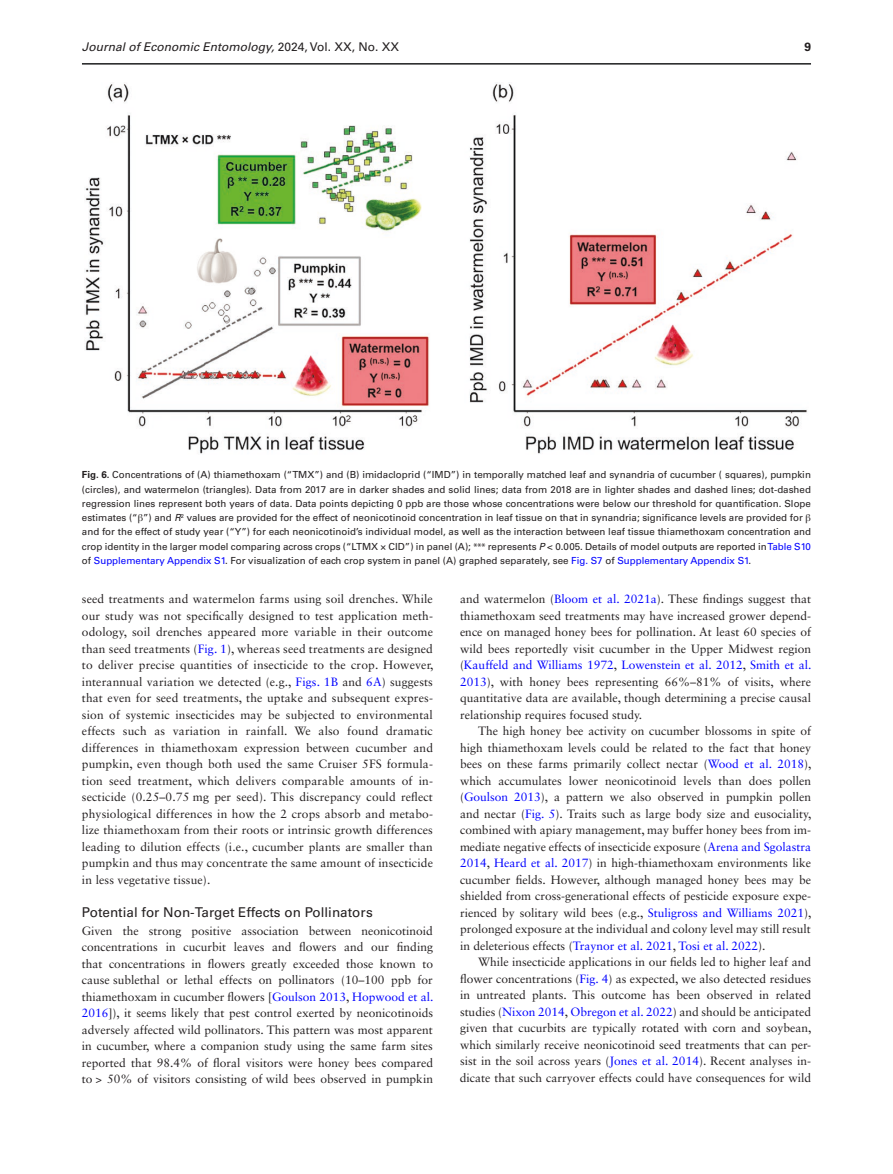
<style>
.page{position:relative;width:893px;height:1174px;background:#fff}
.page>*{position:absolute;margin:0;border:0;box-sizing:border-box;transform-origin:0 0}
.t1{font:13.5px "Univers LT Std";color:#231f20}
.TextInd{font:12px/16.5px "Sabon LT Std";color:#231f20;text-align:justify}
.Text{font:12px/16.5px "Sabon LT Std";color:#231f20;text-align:justify}
.t2{font:italic 12px "Univers LT Std";color:#231f20}
.t3{font:700 12px "Univers LT Std";color:#231f20}
.FigCapt{font:9.75px/14.2px "Univers LT Std";color:#231f20;text-align:justify}
.s1{font-style:normal}
.s2{font-weight:700}
.s3{font-family:"Gandhari Unicode"}
.s4{font-style:italic}
.s5{font-family:"Myriad Pro"}
.s6{color:#00f}
</style>
<div class="page">
<hr style="left:82px;top:63px;width:729px;height:2px;background:#1d1e1f">
<img style="left:85px;top:84px;width:722px;height:370px">
<p class="t2" style="left:82px;top:40px;width:319px">Journal of Economic Entomology, <span class="s1">2024, Vol. XX, No. XX</span></p>
<p class="t3" style="left:804px;top:40px;width:8px">9</p>
<p class="FigCapt" style="left:82px;top:468px;width:731px"><span class="s2">Fig. 6.</span> Concentrations of (A) thiamethoxam (“TMX”) and (B) imidacloprid (“IMD”) in temporally matched leaf and synandria of cucumber ( squares), pumpkin (circles), and watermelon (triangles). Data from 2017 are in darker shades and solid lines; data from 2018 are in lighter shades and dashed lines; dot-dashed regression lines represent both years of data. Data points depicting 0 ppb are those whose concentrations were below our threshold for quantification. Slope estimates (“<span class="s3">β</span>”) and <span class="s4">R</span><sup>2</sup> values are provided for the effect of neonicotinoid concentration in leaf tissue on that in synandria; significance levels are provided for <span class="s3">β </span>and for the effect of study year (“Y”) for each neonicotinoid’s individual model, as well as the interaction between leaf tissue thiamethoxam concentration and crop identity in the larger model comparing across crops (“LTMX × CID”) in panel (A); <span class="s5">***</span> represents <span class="s4">P</span> &lt; 0.005. Details of model outputs are reported in <span class="s6">Table S10 </span>of <span class="s6">Supplementary Appendix S1</span>. For visualization of each crop system in panel (A) graphed separately, see <span class="s6">Fig. S7</span> of <span class="s6">Supplementary Appendix S1</span>.</p>
<p class="TextInd" style="left:82px;top:590px;width:353px">seed treatments and watermelon farms using soil drenches. While our study was not specifically designed to test application meth&shy;odology, soil drenches appeared more variable in their outcome than seed treatments (<span class="s6">Fig. 1</span>), whereas seed treatments are designed to deliver precise quantities of insecticide to the crop. However, interannual variation we detected (e.g., <span class="s6">Figs. 1B</span> and <span class="s6">6A</span>) suggests that even for seed treatments, the uptake and subsequent expres&shy;sion of systemic insecticides may be subjected to environmental effects such as variation in rainfall. We also found dramatic differences in thiamethoxam expression between cucumber and pumpkin, even though both used the same Cruiser 5FS formula&shy;tion seed treatment, which delivers comparable amounts of in&shy;secticide (0.25–0.75 mg per seed). This discrepancy could reflect physiological differences in how the 2 crops absorb and metabo&shy;lize thiamethoxam from their roots or intrinsic growth differences leading to dilution effects (i.e., cucumber plants are smaller than pumpkin and thus may concentrate the same amount of insecticide in less vegetative tissue).</p>
<h3 class="t1" style="left:82px;top:904px;width:292px">Potential for Non-Target Effects on Pollinators</h3>
<p class="Text" style="left:82px;top:922px;width:353px">Given the strong positive association between neonicotinoid concentrations in cucurbit leaves and flowers and our finding that concentrations in flowers greatly exceeded those known to cause sublethal or lethal effects on pollinators (10–100 ppb for thiamethoxam in cucumber flowers [<span class="s6">Goulson 2013</span>, <span class="s6">Hopwood et al.<br>2016</span>]), it seems likely that pest control exerted by neonicotinoids adversely affected wild pollinators. This pattern was most apparent in cucumber, where a companion study using the same farm sites reported that 98.4% of floral visitors were honey bees compared to &gt; 50% of visitors consisting of wild bees observed in pumpkin</p>
<p class="Text" style="left:460px;top:590px;width:353px">and watermelon (<span class="s6">Bloom et al. 2021a</span>). These findings suggest that thiamethoxam seed treatments may have increased grower depend&shy;ence on managed honey bees for pollination. At least 60 species of wild bees reportedly visit cucumber in the Upper Midwest region (<span class="s6">Kauffeld and Williams 1972</span>, <span class="s6">Lowenstein et al. 2012</span>, <span class="s6">Smith et al.<br>2013</span>), with honey bees representing 66%–81% of visits, where quantitative data are available, though determining a precise causal relationship requires focused study.</p>
<p class="TextInd" style="left:460px;top:722px;width:353px;text-indent:18px">The high honey bee activity on cucumber blossoms in spite of high thiamethoxam levels could be related to the fact that honey bees on these farms primarily collect nectar (<span class="s6">Wood et al. 2018</span>), which accumulates lower neonicotinoid levels than does pollen (<span class="s6">Goulson 2013</span>), a pattern we also observed in pumpkin pollen and nectar (<span class="s6">Fig. 5</span>). Traits such as large body size and eusociality, combined with apiary management, may buffer honey bees from im&shy;mediate negative effects of insecticide exposure (<span class="s6">Arena and Sgolastra 2014</span>, <span class="s6">Heard et al. 2017</span>) in high-thiamethoxam environments like cucumber fields. However, although managed honey bees may be shielded from cross-generational effects of pesticide exposure expe&shy;rienced by solitary wild bees (e.g., <span class="s6">Stuligross and Williams 2021</span>), prolonged exposure at the individual and colony level may still result in deleterious effects (<span class="s6">Traynor et al. 2021</span>, <span class="s6">Tosi et al. 2022</span>).</p>
<p class="TextInd" style="left:460px;top:953px;width:353px;text-indent:18px">While insecticide applications in our fields led to higher leaf and flower concentrations (<span class="s6">Fig. 4</span>) as expected, we also detected residues in untreated plants. This outcome has been observed in related studies (<span class="s6">Nixon 2014</span>, <span class="s6">Obregon et al. 2022</span>) and should be anticipated given that cucurbits are typically rotated with corn and soybean, which similarly receive neonicotinoid seed treatments that can per&shy;sist in the soil across years (<span class="s6">Jones et al. 2014</span>). Recent analyses in&shy;dicate that such carryover effects could have consequences for wild</p>
</div>
